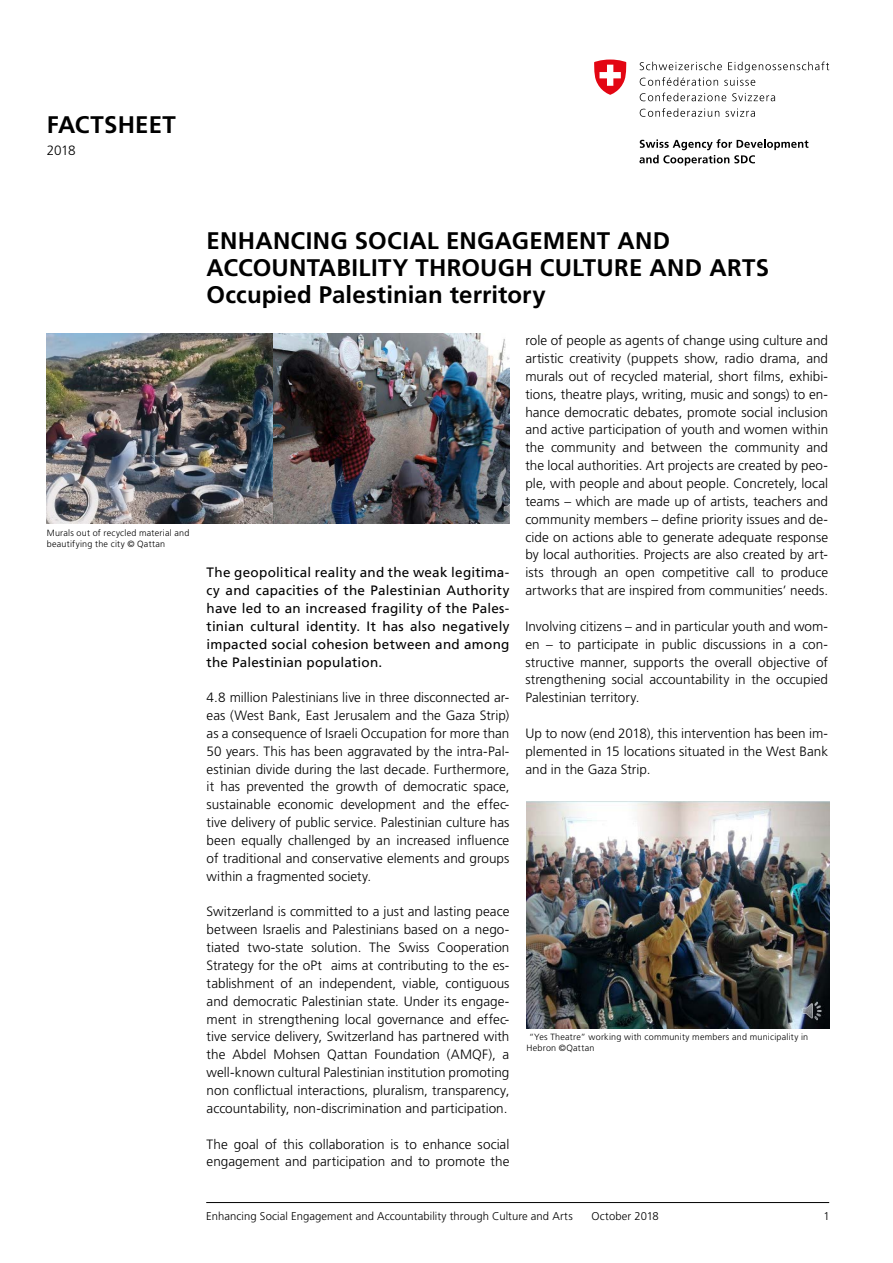
<style>
.page{position:relative;width:893px;height:1263px;background:#fff}
.page>*{position:absolute;margin:0;border:0;box-sizing:border-box;transform-origin:0 0}
.Haupttitel{font:700 24px "Frutiger LT Pro";letter-spacing:.01em;color:#000}
.Lauftext{font:300 13.5px/17.9px "Frutiger LT Pro";color:#000;text-align:justify}
.Lead{font:13.5px/17.9px "Frutiger LT";letter-spacing:.02em;color:#000;text-align:justify}
.t1{font:300 11.25px "Frutiger LT Pro";letter-spacing:.01em;color:#000}
.Legende{font:300 9px/10.8px "Frutiger LT Pro";letter-spacing:.025em;color:#000}
</style>
<div class="page">
<hr style="left:206px;top:1202px;width:623px;height:1px;background:#000">
<svg style="left:640px;top:62px;width:189px;height:24px"></svg>
<svg style="left:640px;top:93px;width:86px;height:8px"></svg>
<svg style="left:732px;top:93px;width:43px;height:8px"></svg>
<svg style="left:640px;top:108px;width:79px;height:9px"></svg>
<svg style="left:725px;top:108px;width:30px;height:9px"></svg>
<svg style="left:639px;top:139px;width:169px;height:27px"></svg>
<svg style="left:594px;top:60px;width:32px;height:35px"></svg>
<img style="left:47px;top:334px;width:462px;height:189px">
<img style="left:526px;top:801px;width:303px;height:228px">
<p class="Haupttitel" style="left:47px;top:110px;width:131px">FACTSHEET</p>
<p class="Lauftext" style="left:47px;top:141px;width:30px">2018</p>
<p class="Legende" style="left:47px;top:527px;width:144px">Murals out of recycled material and beautifying the city © Qattan</p>
<p class="Haupttitel" style="left:207px;top:226px;width:465px">ENHANCING SOCIAL ENGAGEMENT AND</p>
<p class="Haupttitel" style="left:207px;top:253px;width:564px">ACCOUNTABILITY THROUGH CULTURE AND ARTS</p>
<p class="Haupttitel" style="left:207px;top:280px;width:341px">Occupied Palestinian territory</p>
<p class="Lauftext" style="left:525px;top:332px;width:304px">role of people as agents of change using culture and artistic creativity (puppets show, radio drama, and murals out of recycled material, short films, exhibi&shy;tions, theatre plays, writing, music and songs) to en&shy;hance democratic debates, promote social inclusion and active participation of youth and women within the community and between the community and the local authorities. Art projects are created by peo&shy;ple, with people and about people. Concretely, local teams – which are made up of artists, teachers and community members – define priority issues and de&shy;cide on actions able to generate adequate response by local authorities. Projects are also created by art&shy;ists through an open competitive call to produce artworks that are inspired from communities’ needs.</p>
<p class="Lauftext" style="left:525px;top:617px;width:304px">Involving citizens – and in particular youth and wom&shy;en – to participate in public discussions in a con&shy;structive manner, supports the overall objective of strengthening social accountability in the occupied Palestinian territory.</p>
<p class="Lauftext" style="left:525px;top:724px;width:304px">Up to now (end 2018), this intervention has been im&shy;plemented in 15 locations situated in the West Bank and in the Gaza Strip.</p>
<p class="Lead" style="left:207px;top:564px;width:304px">The geopolitical reality and the weak legitima&shy;cy and capacities of the Palestinian Authority have led to an increased fragility of the Pales&shy;tinian cultural identity. It has also negatively impacted social cohesion between and among the Palestinian population.</p>
<p class="Lauftext" style="left:207px;top:689px;width:304px">4.8 million Palestinians live in three disconnected ar&shy;eas (West Bank, East Jerusalem and the Gaza Strip) as a consequence of Israeli Occupation for more than 50 years. This has been aggravated by the intra-Pal&shy;estinian divide during the last decade. Furthermore, it has prevented the growth of democratic space, sustainable economic development and the effec&shy;tive delivery of public service. Palestinian culture has been equally challenged by an increased influence of traditional and conservative elements and groups within a fragmented society.</p>
<p class="Lauftext" style="left:207px;top:903px;width:304px">Switzerland is committed to a just and lasting peace between Israelis and Palestinians based on a nego&shy;tiated two-state solution. The Swiss Cooperation Strategy for the oPt aims at contributing to the es&shy;tablishment of an independent, viable, contiguous and democratic Palestinian state. Under its engage&shy;ment in strengthening local governance and effec&shy;tive service delivery, Switzerland has partnered with the Abdel Mohsen Qattan Foundation (AMQF), a well-known cultural Palestinian institution promoting non conflictual interactions, pluralism, transparency, accountability, non-discrimination and participation.</p>
<p class="Lauftext" style="left:207px;top:1135px;width:304px">The goal of this collaboration is to enhance social engagement and participation and to promote the</p>
<p class="Legende" style="left:526px;top:1032px;width:283px">“Yes Theatre” working with community members and municipality in<br>Hebron ©Qattan</p>
<p class="t1" style="left:206px;top:1209px;width:368px">Enhancing Social Engagement and Accountability through Culture and Arts</p>
<p class="t1" style="left:591px;top:1209px;width:69px">October 2018</p>
<p class="t1" style="left:823px;top:1209px;width:8px">1</p>
</div>
